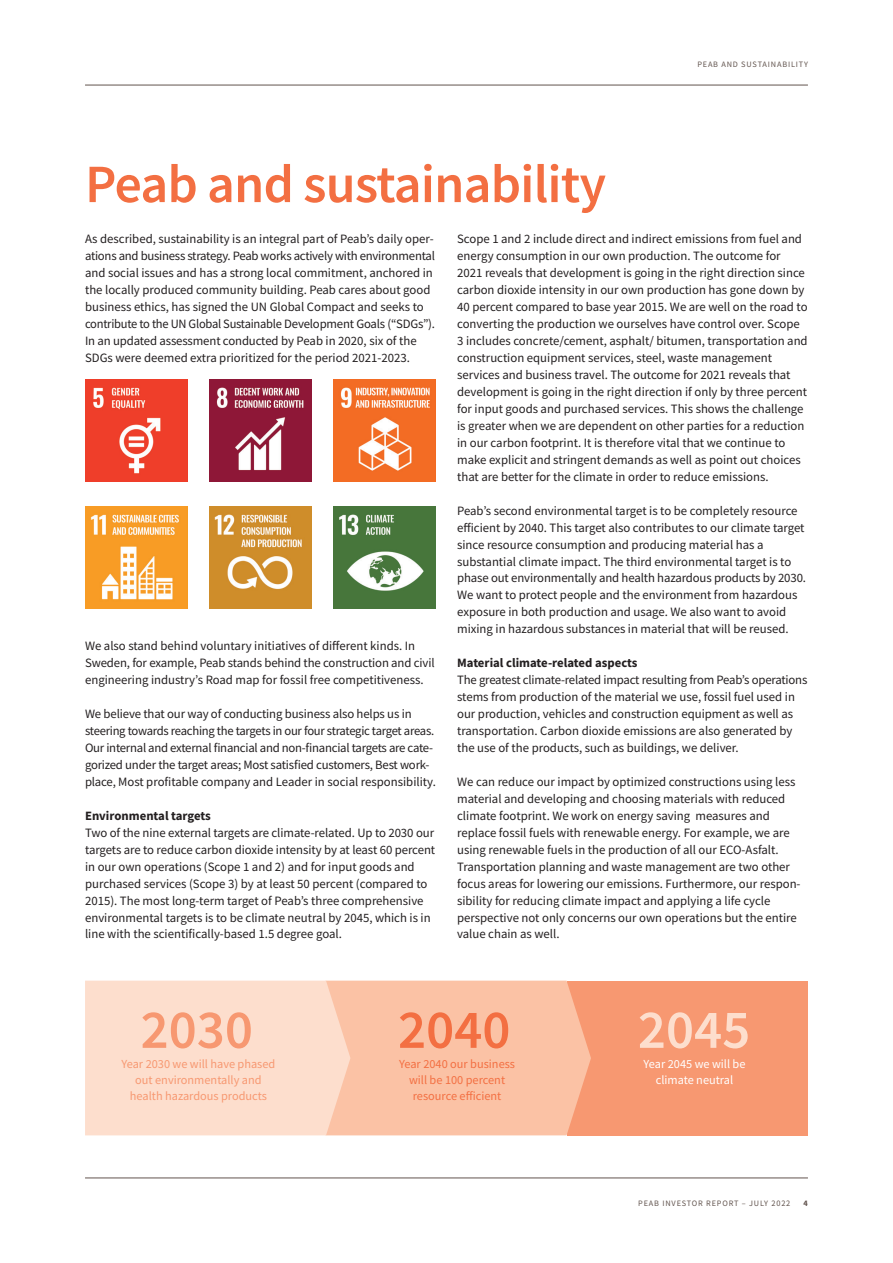
<style>
.page{position:relative;width:893px;height:1263px;background:#fff}
.page>*{position:absolute;margin:0;border:0;box-sizing:border-box;transform-origin:0 0}
.t1{font:600 54.75px "Source Sans Pro";color:#f79871}
.t2{font:600 54.75px "Source Sans Pro";color:#f36f42}
.t3{font:600 54.75px "Source Sans Pro";color:#fddecd}
.RUBRIK_36pt_20{font:600 54px "Source Sans Pro";letter-spacing:-.015em;color:#f36f42}
.BRÖDTEXT_20{font:12.75px/17px "Source Sans Pro";color:#231f20}
.BRÖDTEXT_20-2{font:12.75px/17px "Source Sans Pro";letter-spacing:-.02em;color:#231f20}
.Heading_3_Alt{font:700 12.75px "Source Sans Pro";color:#231f20}
.t4{font:12.3px/15.6px "Source Sans Pro";color:#f79871;text-align:center}
.t5{font:12.3px "Source Sans Pro";color:#f36f42}
.t6{font:12.3px "Source Sans Pro";color:#fff}
.t7{font:8.25px "Source Sans Pro";letter-spacing:.1em;color:#62544e}
.t8{font:700 8.25px "Source Sans Pro";color:#62544e}
</style>
<div class="page">
<hr style="left:85px;top:1178px;width:723px;height:1px;background:#62544e">
<hr style="left:85px;top:85px;width:723px;height:1px;background:#62544e">
<div style="left:567px;top:981px;width:241px;height:154px;background:#f79871"></div>
<svg style="left:85px;top:981px;width:506px;height:154px;background:#fbceb7"></svg>
<img style="left:85px;top:379px;width:102px;height:102px">
<img style="left:209px;top:379px;width:103px;height:102px">
<img style="left:334px;top:379px;width:102px;height:102px">
<img style="left:85px;top:507px;width:102px;height:102px">
<img style="left:209px;top:507px;width:103px;height:102px">
<img style="left:334px;top:507px;width:102px;height:102px">
<p class="RUBRIK_36pt_20" style="left:85px;top:149px;width:523px">Peab and sustainability</p>
<p class="t7" style="left:697px;top:59px;width:112px">PEAB AND SUSTAINABILITY</p>
<p class="BRÖDTEXT_20" style="left:85px;top:231px;width:352px">As described, sustainability is an integral part of Peab’s daily oper&shy;ations and business strategy. Peab works actively with environmental and social issues and has a strong local commitment, anchored in the locally produced community building. Peab cares about good business ethics, has signed the UN Global Compact and seeks to contribute to the UN Global Sustainable Development Goals (“SDGs”).<br>In an updated assessment conducted by Peab in 2020, six of the SDGs were deemed extra prioritized for the period 2021-2023.</p>
<p class="BRÖDTEXT_20" style="left:85px;top:637px;width:351px">We also stand behind voluntary initiatives of different kinds. In<br>Sweden, for example, Peab stands behind the construction and civil engineering industry’s Road map for fossil free competitiveness.</p>
<p class="BRÖDTEXT_20-2" style="left:85px;top:705px;width:352px">We believe that our way of conducting business also helps us in steering towards reaching the targets in our four strategic target areas.<br>Our internal and external financial and non-financial targets are cate&shy;gorized under the target areas; Most satisfied customers, Best work&shy;place, Most profitable company and Leader in social responsibility.</p>
<p class="Heading_3_Alt" style="left:85px;top:807px;width:127px">Environmental targets</p>
<p class="BRÖDTEXT_20" style="left:85px;top:824px;width:352px">Two of the nine external targets are climate-related. Up to 2030 our targets are to reduce carbon dioxide intensity by at least 60 percent in our own operations (Scope 1 and 2) and for input goods and purchased services (Scope 3) by at least 50 percent (compared to 2015). The most long-term target of Peab’s three comprehensive environmental targets is to be climate neutral by 2045, which is in line with the scientifically-based 1.5 degree goal.</p>
<p class="BRÖDTEXT_20" style="left:457px;top:231px;width:352px">Scope 1 and 2 include direct and indirect emissions from fuel and energy consumption in our own production. The outcome for 2021 reveals that development is going in the right direction since carbon dioxide intensity in our own production has gone down by 40 percent compared to base year 2015. We are well on the road to converting the production we ourselves have control over. Scope 3 includes concrete/cement, asphalt/ bitumen, transportation and construction equipment services, steel, waste management services and business travel. The outcome for 2021 reveals that development is going in the right direction if only by three percent for input goods and purchased services. This shows the challenge is greater when we are dependent on other parties for a reduction in our carbon footprint. It is therefore vital that we continue to make explicit and stringent demands as well as point out choices that are better for the climate in order to reduce emissions.</p>
<p class="BRÖDTEXT_20" style="left:457px;top:502px;width:350px">Peab’s second environmental target is to be completely resource efficient by 2040. This target also contributes to our climate target since resource consumption and producing material has a substantial climate impact. The third environmental target is to phase out environmentally and health hazardous products by 2030.<br>We want to protect people and the environment from hazardous exposure in both production and usage. We also want to avoid mixing in hazardous substances in material that will be reused.</p>
<p class="Heading_3_Alt" style="left:457px;top:654px;width:182px">Material climate-related aspects</p>
<p class="BRÖDTEXT_20" style="left:457px;top:671px;width:352px">The greatest climate-related impact resulting from Peab’s operations stems from production of the material we use, fossil fuel used in our production, vehicles and construction equipment as well as transportation. Carbon dioxide emissions are also generated by the use of the products, such as buildings, we deliver.</p>
<p class="BRÖDTEXT_20" style="left:457px;top:773px;width:345px">We can reduce our impact by optimized constructions using less material and developing and choosing materials with reduced climate footprint. We work on energy saving measures and replace fossil fuels with renewable energy. For example, we are using renewable fuels in the production of all our ECO-Asfalt.<br>Transportation planning and waste management are two other focus areas for lowering our emissions. Furthermore, our respon&shy;sibility for reducing climate impact and applying a life cycle perspective not only concerns our own operations but the entire value chain as well.</p>
<p class="t1" style="left:141px;top:994px;width:114px">2030</p>
<p class="t2" style="left:398px;top:994px;width:114px">2040</p>
<p class="t3" style="left:638px;top:994px;width:114px">2045</p>
<p class="t4" style="left:121px;top:1056px;width:155px">Year 2030 we will have phased out environmentally and health hazardous products</p>
<p class="t5" style="left:399px;top:1056px;width:117px">Year 2040 our business</p>
<p class="t5" style="left:409px;top:1072px;width:98px">will be 100 percent</p>
<p class="t5" style="left:413px;top:1088px;width:90px">resource efficient</p>
<p class="t6" style="left:644px;top:1056px;width:103px">Year 2045 we will be</p>
<p class="t6" style="left:656px;top:1072px;width:79px">climate neutral</p>
<p class="t7" style="left:638px;top:1198px;width:154px">PEAB INVESTOR REPORT – JULY 2022</p>
<p class="t8" style="left:804px;top:1198px;width:6px">4</p>
</div>
